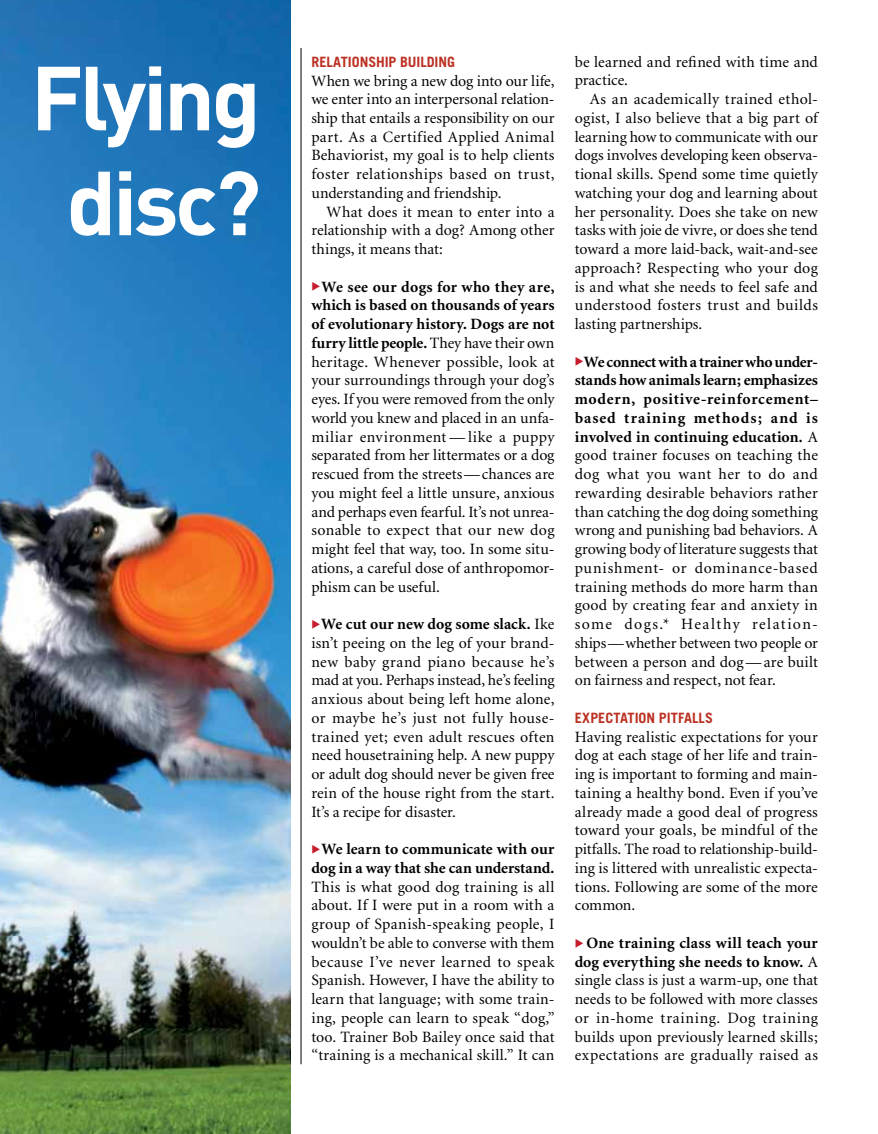
<style>
.page{position:relative;width:878px;height:1134px;background:#fff}
.page>*{position:absolute;margin:0;border:0;box-sizing:border-box;transform-origin:0 0}
.t1{font:15.75px/18.8px "Minion";letter-spacing:.005em;color:#000;text-align:justify}
.t2{font:15.75px "Minion";letter-spacing:.03em;color:#000}
.t3{font:15.75px "Minion";letter-spacing:.025em;color:#000}
.t4{font:700 14.25px "Trade Gothic";letter-spacing:-.005em;color:#bc3123}
.s1{color:#c61c2c}
.s2{font-weight:700}
</style>
<div class="page">
<img style="left:0;top:0;width:290px;height:1134px">
<svg style="left:38px;top:67px;width:42px;height:63px"></svg>
<svg style="left:86px;top:66px;width:75px;height:81px"></svg>
<svg style="left:170px;top:83px;width:39px;height:47px"></svg>
<svg style="left:216px;top:83px;width:38px;height:65px"></svg>
<svg style="left:71px;top:172px;width:39px;height:64px"></svg>
<svg style="left:119px;top:171px;width:139px;height:65px"></svg>
<hr style="left:301px;top:48px;width:1px;height:1016px;background:#000">
<p class="t4" style="left:311px;top:53px;width:145px">RELATIONSHIP BUILDING</p>
<p class="t1" style="left:311px;top:72px;width:244px">When we bring a new dog into our life,</p>
<p class="t1" style="left:311px;top:90px;width:245px">we enter into an interpersonal relation-</p>
<p class="t1" style="left:311px;top:109px;width:244px">ship that entails a responsibility on our</p>
<p class="t2" style="left:311px;top:129px;width:244px">part. As a Certified Applied Animal</p>
<p class="t1" style="left:311px;top:147px;width:244px">Behaviorist, my goal is to help clients</p>
<p class="t2" style="left:311px;top:166px;width:244px">foster relationships based on trust,</p>
<p class="t1" style="left:311px;top:184px;width:191px">understanding and friendship.</p>
<p class="t1" style="left:326px;top:203px;width:230px">What does it mean to enter into a</p>
<p class="t1" style="left:311px;top:222px;width:244px">relationship with a dog? Among other</p>
<p class="t1" style="left:311px;top:240px;width:133px">things, it means that:</p>
<p class="t1" style="left:311px;top:278px;width:245px"><span class="s1">◆</span><span class="s2">We see our dogs for who they are, which is based on thousands of years of evolutionary history. Dogs are not furry little people.</span> They have their own heritage. Whenever possible, look at your surroundings through your dog’s eyes. If you were removed from the only world you knew and placed in an unfa&shy;miliar environment— like a puppy separated from her littermates or a dog rescued from the streets—chances are you might feel a little unsure, anxious and perhaps even fearful. It’s not unrea&shy;sonable to expect that our new dog might feel that way, too. In some situ&shy;ations, a careful dose of anthropomor&shy;phism can be useful.</p>
<p class="t1" style="left:311px;top:615px;width:245px"><span class="s1">◆</span><span class="s2">We cut our new dog some slack.</span> Ike isn’t peeing on the leg of your brand&shy;new baby grand piano because he’s mad at you. Perhaps instead, he’s feeling anxious about being left home alone, or maybe he’s just not fully house&shy;trained yet; even adult rescues often need housetraining help. A new puppy or adult dog should never be given free rein of the house right from the start.<br>It’s a recipe for disaster.</p>
<p class="t1" style="left:311px;top:840px;width:245px"><span class="s1">◆</span><span class="s2">We learn to communicate with our dog in a way that she can understand.<br></span>This is what good dog training is all about. If I were put in a room with a group of Spanish-speaking people, I wouldn’t be able to converse with them because I’ve never learned to speak Spanish. However, I have the ability to learn that language; with some train&shy;ing, people can learn to speak “dog,” too. Trainer Bob Bailey once said that “training is a mechanical skill.” It can</p>
<p class="t1" style="left:574px;top:53px;width:244px">be learned and refined with time and</p>
<p class="t1" style="left:574px;top:72px;width:55px">practice.</p>
<p class="t3" style="left:589px;top:91px;width:229px">As an academically trained ethol-</p>
<p class="t1" style="left:574px;top:109px;width:244px">ogist, I also believe that a big part of</p>
<p class="t1" style="left:574px;top:128px;width:245px">learning how to communicate with our</p>
<p class="t1" style="left:574px;top:147px;width:245px">dogs involves developing keen observa-</p>
<p class="t1" style="left:574px;top:165px;width:244px">tional skills. Spend some time quietly</p>
<p class="t1" style="left:574px;top:184px;width:244px">watching your dog and learning about</p>
<p class="t1" style="left:574px;top:203px;width:244px">her personality. Does she take on new</p>
<p class="t1" style="left:574px;top:222px;width:244px">tasks with joie de vivre, or does she tend</p>
<p class="t1" style="left:574px;top:240px;width:244px">toward a more laid-back, wait-and-see</p>
<p class="t1" style="left:574px;top:259px;width:244px">approach? Respecting who your dog</p>
<p class="t1" style="left:574px;top:278px;width:245px">is and what she needs to feel safe and</p>
<p class="t3" style="left:574px;top:298px;width:244px">understood fosters trust and builds</p>
<p class="t1" style="left:574px;top:315px;width:129px">lasting partnerships.</p>
<p class="t1" style="left:574px;top:353px;width:245px"><span class="s1">◆</span><span class="s2">We connect with a trainer who under&shy;stands how animals learn; emphasizes modern, positive-reinforcement– based training methods; and is involved in continuing education.</span> A good trainer focuses on teaching the dog what you want her to do and rewarding desirable behaviors rather than catching the dog doing something wrong and punishing bad behaviors. A growing body of literature suggests that punishment- or dominance-based training methods do more harm than good by creating fear and anxiety in some dogs.* Healthy relation&shy;ships—whether between two people or between a person and dog—are built on fairness and respect, not fear.</p>
<p class="t4" style="left:574px;top:709px;width:140px">EXPECTATION PITFALLS</p>
<p class="t1" style="left:574px;top:728px;width:245px">Having realistic expectations for your dog at each stage of her life and train&shy;ing is important to forming and main&shy;taining a healthy bond. Even if you’ve already made a good deal of progress toward your goals, be mindful of the pitfalls. The road to relationship-build&shy;ing is littered with unrealistic expecta&shy;tions. Following are some of the more common.</p>
<p class="t1" style="left:574px;top:934px;width:245px"><span class="s1">◆</span> <span class="s2">One training class will teach your dog everything she needs to know.</span> A single class is just a warm-up, one that needs to be followed with more classes or in-home training. Dog training builds upon previously learned skills; expectations are gradually raised as</p>
</div>
